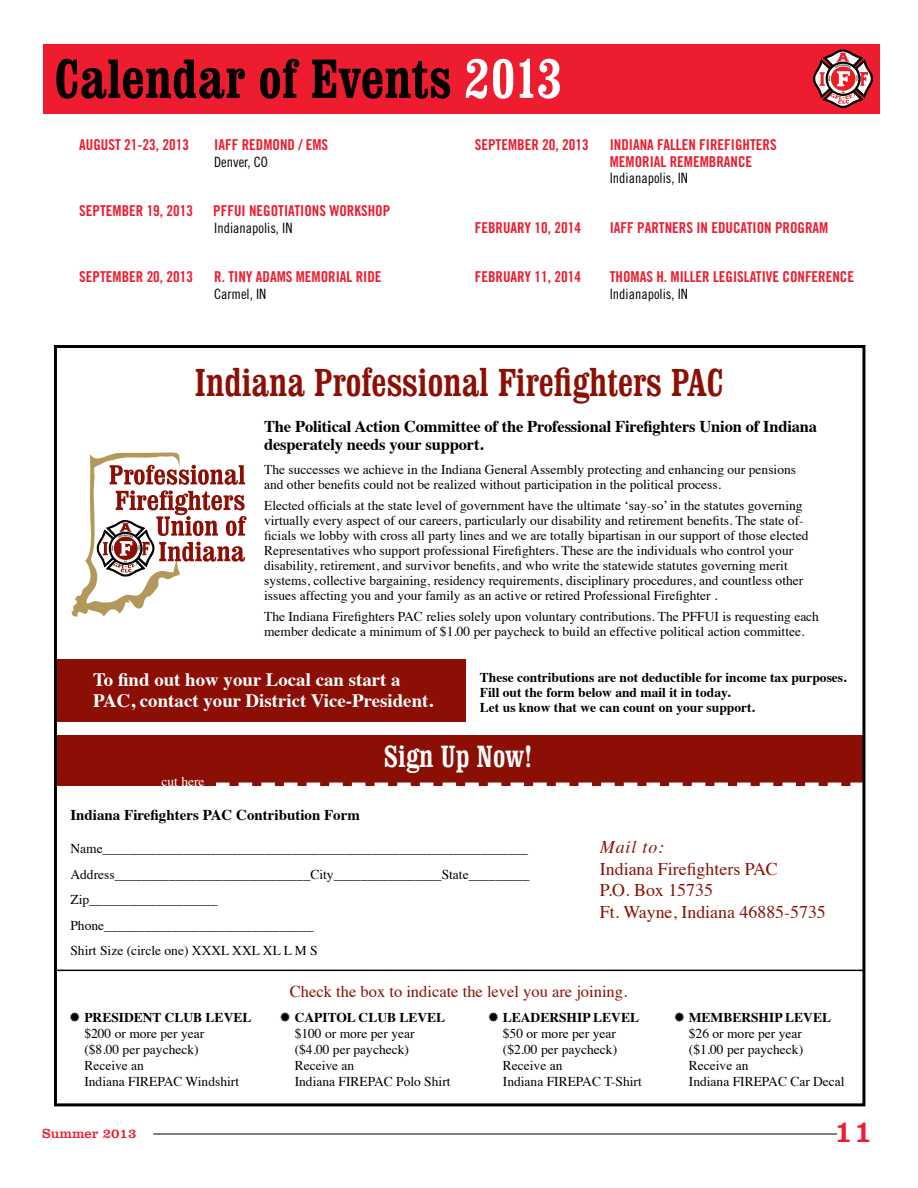
<style>
.page{position:relative;width:918px;height:1188px;background:#fff}
.page>*{position:absolute;margin:0;border:0;box-sizing:border-box;transform-origin:0 0}
.t1{font:700 condensed 54px "Clarendon BT";letter-spacing:.01em;color:#000}
.t2{font:condensed 40.05px "Clarendon BT";color:#8b0f04}
.t3{font:condensed 31.5px "Clarendon BT";color:#fff}
.t4{font:31.5px "Clarendon BT";color:#ed1c2e}
.t5{font:700 18.9px/21.6px "Times";color:#fff}
.t6{font:17.85px/21.5px "Times";color:#8b0f04}
.t7{font:italic 17.85px "Times";letter-spacing:.05em;color:#8b0f04}
.t8{font:700 16.5px/18px "Times";letter-spacing:-.01em;color:#000}
.t9{font:16.5px "Times";color:#8b0f04}
.t10{font:15px "Trade Gothic Bold Cond Twenty";color:#ed1c2e}
.t11{font:700 15px "Times";color:#000}
.t12{font:14.25px "Trade Gothic Cond Eighteen";color:#000}
.t13{font:13.5px/16.2px "Times";color:#000}
.t14{font:700 13.5px/15px "Times";color:#000}
.t15{font:13.5px "Clarendon BT";color:#ed1c2e}
.t16{font:13.5px "Times";color:#fff}
.s1{color:#fff}
</style>
<div class="page">
<hr style="left:153px;top:1134px;width:684px;height:1px;background:#000">
<div style="left:43px;top:44px;width:837px;height:69px;background:#ed1c2e"></div>
<svg style="left:814px;top:50px;width:59px;height:58px"></svg>
<div style="left:54px;top:735px;width:810px;height:51px;background:#8b0f04"></div>
<div style="left:56px;top:659px;width:410px;height:62px;background:#8b0f04"></div>
<svg style="left:216px;top:783px;width:645px;height:3px"></svg>
<hr style="left:54px;top:970px;width:810px;height:1px;background:#000">
<div style="left:54px;top:345px;width:811px;height:761px;border:3px solid #000"></div>
<svg style="left:71px;top:452px;width:176px;height:165px"></svg>
<h1 class="t1" style="left:55px;top:45px;width:509px">Calendar of Events <span class="s1">2013</span></h1>
<p class="t10" style="left:79px;top:136px;width:15px">AUGUST</p>
<p class="t10" style="left:124px;top:136px;width:66px">21-23, 2013</p>
<p class="t10" style="left:214px;top:136px;width:44px">IAFF REDMOND</p>
<p class="t10" style="left:298px;top:136px;width:31px">/ EMS</p>
<p class="t12" style="left:214px;top:153px;width:55px">Denver, CO</p>
<p class="t10" style="left:79px;top:202px;width:15px">SEPTEMBER</p>
<p class="t10" style="left:147px;top:202px;width:48px">19, 2013</p>
<p class="t10" style="left:213px;top:202px;width:51px">PFFUI NEGOTIATIONS</p>
<p class="t10" style="left:329px;top:202px;width:18px">WORKSHOP</p>
<p class="t12" style="left:214px;top:219px;width:80px">Indianapolis, IN</p>
<p class="t10" style="left:79px;top:268px;width:15px">SEPTEMBER</p>
<p class="t10" style="left:147px;top:268px;width:48px">20, 2013</p>
<p class="t10" style="left:214px;top:268px;width:57px">R. TINY ADAMS</p>
<p class="t10" style="left:296px;top:268px;width:17px">MEMORIAL</p>
<p class="t10" style="left:356px;top:268px;width:15px">RIDE</p>
<p class="t12" style="left:214px;top:285px;width:54px">Carmel, IN</p>
<p class="t10" style="left:475px;top:136px;width:15px">SEPTEMBER</p>
<p class="t10" style="left:542px;top:136px;width:48px">20, 2013</p>
<p class="t10" style="left:610px;top:136px;width:12px">INDIANA</p>
<p class="t10" style="left:657px;top:136px;width:14px">FALLEN</p>
<p class="t10" style="left:699px;top:136px;width:14px">FIREFIGHTERS</p>
<p class="t10" style="left:610px;top:152px;width:17px">MEMORIAL</p>
<p class="t10" style="left:670px;top:152px;width:16px">REMEMBRANCE</p>
<p class="t12" style="left:610px;top:170px;width:80px">Indianapolis, IN</p>
<p class="t10" style="left:475px;top:218px;width:15px">FEBRUARY</p>
<p class="t10" style="left:534px;top:218px;width:48px">10, 2014</p>
<p class="t10" style="left:610px;top:218px;width:43px">IAFF PARTNERS</p>
<p class="t10" style="left:696px;top:218px;width:30px">IN EDUCATION</p>
<p class="t10" style="left:775px;top:218px;width:16px">PROGRAM</p>
<p class="t10" style="left:475px;top:268px;width:15px">FEBRUARY</p>
<p class="t10" style="left:534px;top:268px;width:48px">11, 2014</p>
<p class="t10" style="left:610px;top:268px;width:15px">THOMAS</p>
<p class="t10" style="left:656px;top:268px;width:30px">H. MILLER</p>
<p class="t10" style="left:713px;top:268px;width:13px">LEGISLATIVE</p>
<p class="t10" style="left:783px;top:268px;width:16px">CONFERENCE</p>
<p class="t12" style="left:610px;top:285px;width:80px">Indianapolis, IN</p>
<h2 class="t2" style="left:194px;top:358px;width:531px">Indiana Professional Firefighters PAC</h2>
<p class="t8" style="left:264px;top:416px;width:555px">The Political Action Committee of the Professional Firefighters Union of Indiana desperately needs your support.</p>
<p class="t13" style="left:264px;top:461px;width:533px;line-height:15px">The successes we achieve in the Indiana General Assembly protecting and enhancing our pensions and other benefits could not be realized without participation in the political process.</p>
<p class="t13" style="left:264px;top:497px;width:546px;line-height:15px">Elected officials at the state level of government have the ultimate ‘say-so’ in the statutes governing virtually every aspect of our careers, particularly our disability and retirement benefits. The state of&shy;ficials we lobby with cross all party lines and we are totally bipartisan in our support of those elected Representatives who support professional Firefighters. These are the individuals who control your disability, retirement, and survivor benefits, and who write the statewide statutes governing merit systems, collective bargaining, residency requirements, disciplinary procedures, and countless other issues affecting you and your family as an active or retired Professional Firefighter .</p>
<p class="t13" style="left:264px;top:608px;width:556px;line-height:15px">The Indiana Firefighters PAC relies solely upon voluntary contributions. The PFFUI is requesting each member dedicate a minimum of $1.00 per paycheck to build an effective political action committee.</p>
<h3 class="t5" style="left:93px;top:667px;width:342px">To find out how your Local can start a<br>PAC, contact your District Vice-President.</h3>
<p class="t14" style="left:480px;top:668px;width:368px">These contributions are not deductible for income tax purposes.<br>Fill out the form below and mail it in today.<br>Let us know that we can count on your support.</p>
<p class="t16" style="left:161px;top:769px;width:45px">cut here</p>
<h3 class="t3" style="left:384px;top:737px;width:151px">Sign Up Now!</h3>
<p class="t11" style="left:70px;top:801px;width:291px">Indiana Firefighters PAC Contribution Form</p>
<p class="t13" style="left:70px;top:835px;width:461px;line-height:25.5px">Name_______________________________________________________________ Address_____________________________City________________State_________ Zip___________________<br>Phone_______________________________<br>Shirt Size (circle one) XXXL XXL XL L M S</p>
<h3 class="t7" style="left:600px;top:832px;width:66px">Mail to:</h3>
<h3 class="t6" style="left:600px;top:857px;width:227px">Indiana Firefighters PAC<br>P.O. Box 15735<br>Ft. Wayne, Indiana 46885-5735</h3>
<p class="t14" style="left:84px;top:1008px;width:169px">PRESIDENT CLUB LEVEL</p>
<p class="t13" style="left:84px;top:1024px;width:156px">$200 or more per year ($8.00 per paycheck)<br>Receive an<br>Indiana FIREPAC Windshirt</p>
<p class="t9" style="left:290px;top:976px;width:339px">Check the box to indicate the level you are joining.</p>
<p class="t14" style="left:295px;top:1008px;width:152px">CAPITOL CLUB LEVEL</p>
<p class="t13" style="left:295px;top:1024px;width:157px">$100 or more per year ($4.00 per paycheck)<br>Receive an<br>Indiana FIREPAC Polo Shirt</p>
<p class="t14" style="left:503px;top:1008px;width:138px">LEADERSHIP LEVEL</p>
<p class="t13" style="left:503px;top:1024px;width:141px">$50 or more per year ($2.00 per paycheck)<br>Receive an<br>Indiana FIREPAC T-Shirt</p>
<p class="t14" style="left:689px;top:1008px;width:144px">MEMBERSHIP LEVEL</p>
<p class="t13" style="left:689px;top:1024px;width:157px">$26 or more per year<br>($1.00 per paycheck)<br>Receive an<br>Indiana FIREPAC Car Decal</p>
<p class="t15" style="left:42px;top:1125px;width:96px">Summer 2013</p>
<h3 class="t4" style="left:834px;top:1112px;width:41px">11</h3>
</div>
